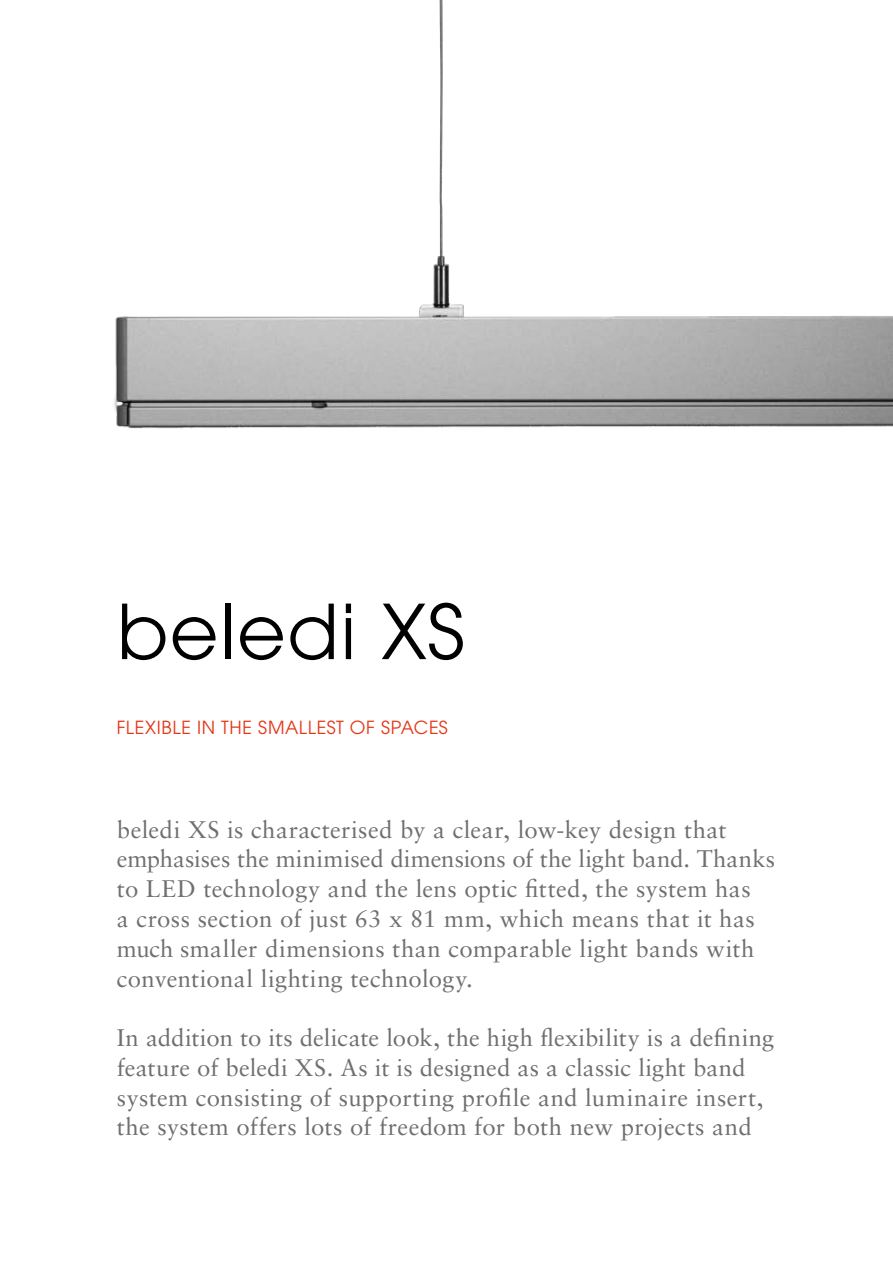
<style>
.page{position:relative;width:893px;height:1263px;background:#fff}
.page>*{position:absolute;margin:0;border:0;box-sizing:border-box;transform-origin:0 0}
.t1{font:75px "ITC Avant Garde Pro";letter-spacing:.025em;color:#000}
.t2{font:24px/29.7px "Sabon LT Std";letter-spacing:.01em;color:#6f6f6e}
.t3{font:18px "ITC Avant Garde Pro";letter-spacing:.035em;color:#e53617}
</style>
<div class="page">
<img style="left:114px;top:0;width:779px;height:429px">
<h1 class="t1" style="left:117px;top:585px;width:349px">beledi XS</h1>
<p class="t3" style="left:117px;top:716px;width:332px">FLEXIBLE IN THE SMALLEST OF SPACES</p>
<p class="t2" style="left:117px;top:814px;width:660px">beledi XS is characterised by a clear, low-key design that emphasises the minimised dimensions of the light band. Thanks to LED technology and the lens optic fitted, the system has<br>a cross section of just 63 x 81 mm, which means that it has much smaller dimensions than comparable light bands with conventional lighting technology.</p>
<p class="t2" style="left:117px;top:1022px;width:659px">In addition to its delicate look, the high flexibility is a defining feature of beledi XS. As it is designed as a classic light band system consisting of supporting profile and luminaire insert, the system offers lots of freedom for both new projects and</p>
</div>
